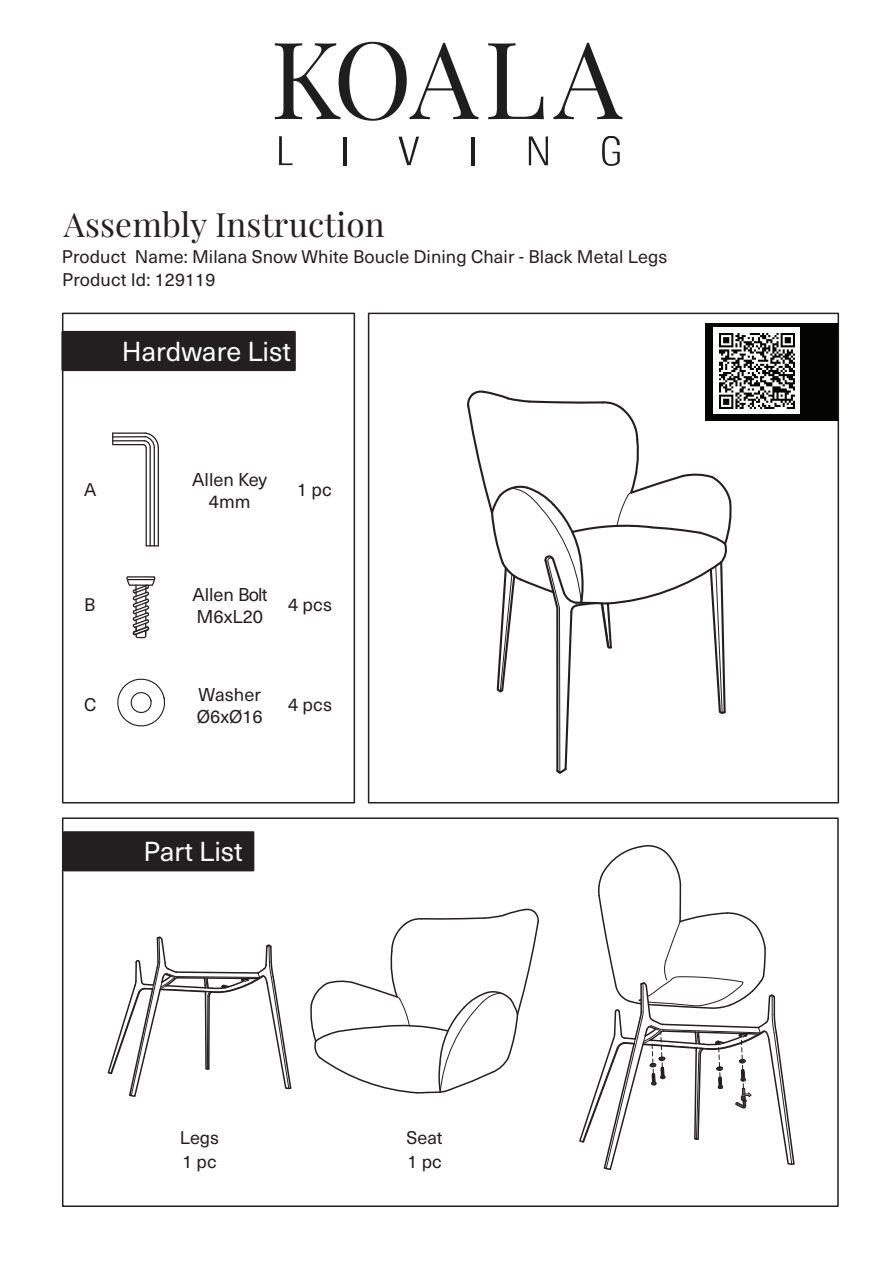
<style>
.page{position:relative;width:893px;height:1263px;background:#fff}
.page>*{position:absolute;margin:0;border:0;box-sizing:border-box;transform-origin:0 0}
.t1{font:107.25px "Playfair Display";letter-spacing:.02em;color:#1d1e1d}
.t2{font:33.3px "Playfair Display";letter-spacing:.005em;color:#231f20}
.t3{font:27px "Neue Haas Unica";color:#fdfefe}
.t4{font:18.15px "Neue Haas Unica";color:#231f20}
.t5{font:18px/22.6px "Neue Haas Unica";letter-spacing:.005em;color:#231f20}
.s1{font-family:"Neue Haas Unica Pro"}
</style>
<div class="page">
<div style="left:62px;top:313px;width:293px;height:490px;border:2px solid #231f20"></div>
<div style="left:62px;top:817px;width:777px;height:390px;border:2px solid #231f20"></div>
<div style="left:368px;top:313px;width:471px;height:490px;border:2px solid #231f20"></div>
<div style="left:706px;top:323px;width:132px;height:98px;background:#040503"></div>
<div style="left:61px;top:331px;width:235px;height:40px;background:#231f20"></div>
<div style="left:63px;top:831px;width:191px;height:40px;background:#231f20;border:2px solid #231f20"></div>
<svg style="left:279px;top:136px;width:14px;height:29px"></svg>
<hr style="left:344px;top:137px;width:3px;height:29px;background:#1d1e1d">
<hr style="left:471px;top:137px;width:3px;height:29px;background:#1d1e1d">
<svg style="left:398px;top:137px;width:21px;height:28px"></svg>
<svg style="left:529px;top:136px;width:19px;height:29px"></svg>
<svg style="left:602px;top:136px;width:18px;height:30px"></svg>
<div style="left:714px;top:328px;width:86px;height:86px;background:#fdfefe"></div>
<hr style="left:146px;top:448px;width:1px;height:98px;background:#231f20">
<hr style="left:158px;top:448px;width:1px;height:98px;background:#231f20">
<hr style="left:154px;top:448px;width:1px;height:98px;background:#231f20">
<hr style="left:150px;top:448px;width:1px;height:98px;background:#231f20">
<svg style="left:112px;top:432px;width:47px;height:17px"></svg>
<svg style="left:117px;top:678px;width:48px;height:49px"></svg>
<svg style="left:126px;top:576px;width:30px;height:63px"></svg>
<svg style="left:467px;top:389px;width:266px;height:385px"></svg>
<svg style="left:579px;top:845px;width:216px;height:325px"></svg>
<svg style="left:107px;top:936px;width:185px;height:161px"></svg>
<svg style="left:310px;top:908px;width:229px;height:186px"></svg>
<img style="left:719px;top:333px;width:76px;height:75px">
<h1 class="t1" style="left:270px;top:-5px;width:353px">KOALA</h1>
<h2 class="t2" style="left:64px;top:199px;width:322px">Assembly Instruction</h2>
<p class="t5" style="left:62px;top:244px;width:607px">Product Name: Milana Snow White Boucle Dining Chair - Black Metal Legs<br>Product Id: <span class="s1">129119</span></p>
<h3 class="t3" style="left:122px;top:331px;width:171px">Hardware List</h3>
<p class="t5" style="left:84px;top:477px;width:14px">A</p>
<p class="t4" style="left:192px;top:466px;width:76px">Allen Key</p>
<p class="t4" style="left:209px;top:488px;width:43px">4mm</p>
<p class="t4" style="left:297px;top:476px;width:36px">1 pc</p>
<p class="t5" style="left:84px;top:592px;width:13px">B</p>
<p class="t4" style="left:192px;top:581px;width:77px">Allen Bolt</p>
<p class="t4" style="left:196px;top:603px;width:68px">M6xL20</p>
<p class="t4" style="left:288px;top:591px;width:45px">4 pcs</p>
<p class="t5" style="left:84px;top:692px;width:14px">C</p>
<p class="t4" style="left:199px;top:681px;width:64px">Washer</p>
<p class="t4" style="left:197px;top:703px;width:68px">Ø6xØ16</p>
<p class="t4" style="left:288px;top:691px;width:45px">4 pcs</p>
<h3 class="t3" style="left:144px;top:832px;width:101px">Part List</h3>
<p class="t5" style="left:180px;top:1125px;width:41px">Legs</p>
<p class="t5" style="left:182px;top:1149px;width:36px">1 pc</p>
<p class="t5" style="left:406px;top:1125px;width:38px">Seat</p>
<p class="t5" style="left:407px;top:1149px;width:36px">1 pc</p>
</div>
